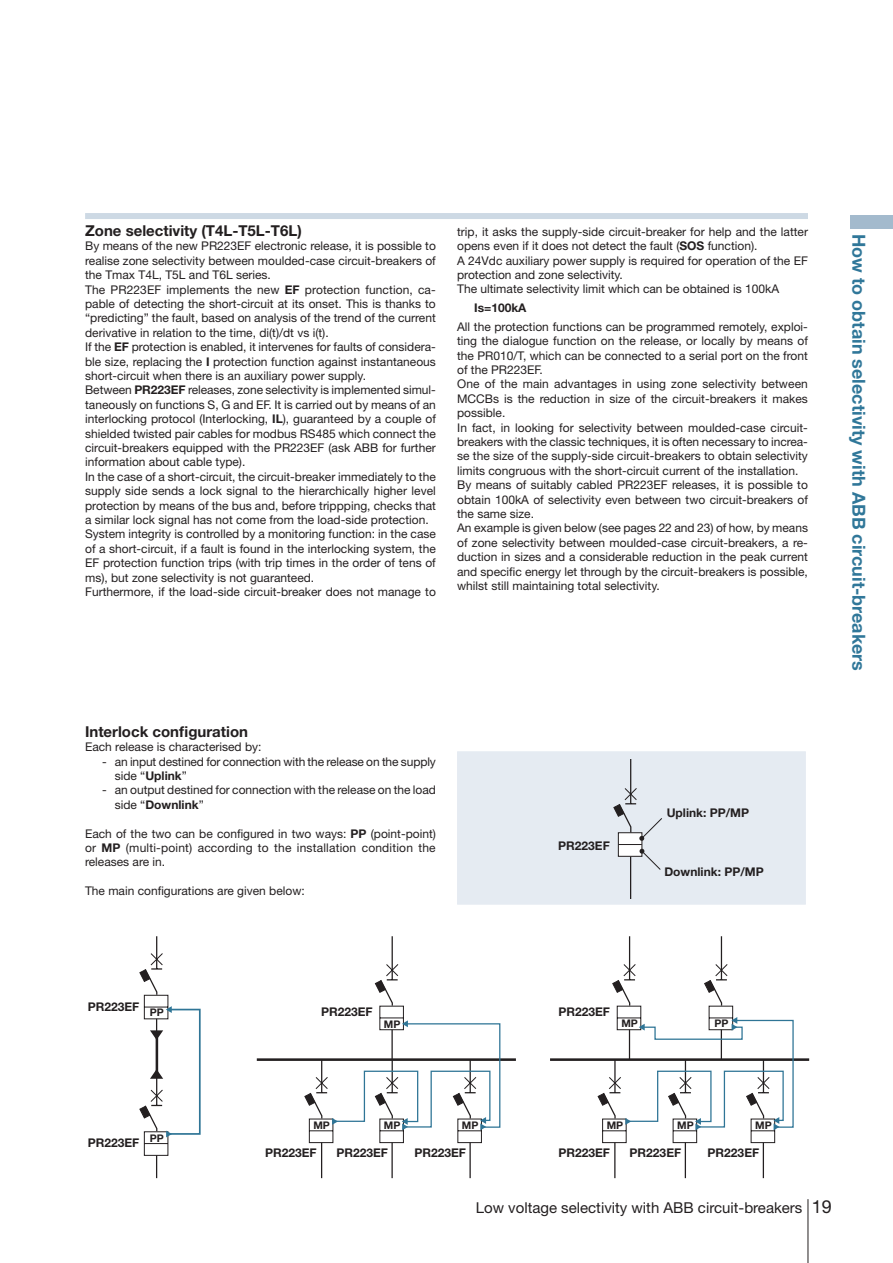
<style>
.page{position:relative;width:893px;height:1263px;background:#fff}
.page>*{position:absolute;margin:0;border:0;box-sizing:border-box;transform-origin:0 0}
.t1{font:700 18px "Helvetica Neue";color:#307799}
.t2{font:700 15px "Helvetica Neue";color:#231f20}
.t3{font:15px "Helvetica Neue";color:#231f20}
.t4{font:12px/14.4px "Helvetica Neue";color:#231f20}
.t5{font:700 12px "Helvetica Neue";color:#231f20}
.t6{font:700 10.5px "Helvetica Neue";color:#231f20}
.s1{font-weight:700}
.s2{font-size:18px}
</style>
<div class="page">
<hr style="left:808px;top:1199px;width:1px;height:64px;background:#231f20">
<div style="left:457px;top:751px;width:349px;height:153px;background:#e5ebf2"></div>
<div style="left:850px;top:215px;width:43px;height:13px;background:#a3bacd"></div>
<div style="left:85px;top:213px;width:723px;height:6px;background:#cdd9e4"></div>
<hr style="left:630px;top:759px;width:1px;height:45px;background:#231f20">
<hr style="left:630px;top:856px;width:1px;height:43px;background:#231f20">
<svg style="left:613px;top:787px;width:49px;height:83px"></svg>
<hr style="left:550px;top:1058px;width:259px;height:3px;background:#231f20">
<hr style="left:629px;top:936px;width:1px;height:44px;background:#231f20">
<hr style="left:721px;top:936px;width:1px;height:44px;background:#231f20">
<hr style="left:763px;top:1142px;width:1px;height:36px;background:#231f20">
<hr style="left:685px;top:1142px;width:1px;height:36px;background:#231f20">
<hr style="left:614px;top:1142px;width:2px;height:36px;background:#231f20">
<svg style="left:597px;top:963px;width:197px;height:180px"></svg>
<hr style="left:257px;top:1058px;width:259px;height:3px;background:#231f20">
<hr style="left:392px;top:936px;width:1px;height:44px;background:#231f20">
<hr style="left:469px;top:1142px;width:2px;height:36px;background:#231f20">
<hr style="left:391px;top:1142px;width:2px;height:36px;background:#231f20">
<hr style="left:321px;top:1142px;width:1px;height:36px;background:#231f20">
<svg style="left:304px;top:963px;width:197px;height:180px"></svg>
<hr style="left:156px;top:936px;width:1px;height:33px;background:#231f20">
<svg style="left:139px;top:953px;width:62px;height:225px"></svg>
<p class="t2" style="left:85px;top:221px;width:218px">Zone selectivity (T4L-T5L-T6L)</p>
<p class="t4" style="left:85px;top:239px;width:352px">By means of the new PR223EF electronic release, it is possible to realise zone selectivity between moulded-case circuit-breakers of the Tmax T4L, T5L and T6L series.<br>The PR223EF implements the new <span class="s1">EF</span> protection function, ca&shy;pable of detecting the short-circuit at its onset. This is thanks to “predicting” the fault, based on analysis of the trend of the current derivative in relation to the time, di(t)/dt vs i(t).<br>If the <span class="s1">EF</span> protection is enabled, it intervenes for faults of considera&shy;ble size, replacing the <span class="s1">I</span> protection function against instantaneous short-circuit when there is an auxiliary power supply.<br>Between <span class="s1">PR223EF</span> releases, zone selectivity is implemented simul&shy;taneously on functions S, G and EF. It is carried out by means of an interlocking protocol (Interlocking, <span class="s1">IL</span>), guaranteed by a couple of shielded twisted pair cables for modbus RS485 which connect the circuit-breakers equipped with the PR223EF (ask ABB for further information about cable type).<br>In the case of a short-circuit, the circuit-breaker immediately to the supply side sends a lock signal to the hierarchically higher level protection by means of the bus and, before trippping, checks that a similar lock signal has not come from the load-side protection.<br>System integrity is controlled by a monitoring function: in the case of a short-circuit, if a fault is found in the interlocking system, the EF protection function trips (with trip times in the order of tens of ms), but zone selectivity is not guaranteed.<br>Furthermore, if the load-side circuit-breaker does not manage to</p>
<p class="t4" style="left:457px;top:224px;width:352px">trip, it asks the supply-side circuit-breaker for help and the latter opens even if it does not detect the fault (<span class="s1">SOS</span> function).<br>A 24Vdc auxiliary power supply is required for operation of the EF protection and zone selectivity.<br>The ultimate selectivity limit which can be obtained is 100kA</p>
<p class="t5" style="left:474px;top:300px;width:54px">Is=100kA</p>
<p class="t4" style="left:457px;top:319px;width:352px">All the protection functions can be programmed remotely, exploi&shy;ting the dialogue function on the release, or locally by means of the PR010/T, which can be connected to a serial port on the front of the PR223EF.<br>One of the main advantages in using zone selectivity between MCCBs is the reduction in size of the circuit-breakers it makes possible.<br>In fact, in looking for selectivity between moulded-case circuit&shy;breakers with the classic techniques, it is often necessary to increa&shy;se the size of the supply-side circuit-breakers to obtain selectivity limits congruous with the short-circuit current of the installation.<br>By means of suitably cabled PR223EF releases, it is possible to obtain 100kA of selectivity even between two circuit-breakers of the same size.<br>An example is given below (see pages 22 and 23) of how, by means of zone selectivity between moulded-case circuit-breakers, a re&shy;duction in sizes and a considerable reduction in the peak current and specific energy let through by the circuit-breakers is possible, whilst still maintaining total selectivity.</p>
<p class="t2" style="left:85px;top:722px;width:165px">Interlock configuration</p>
<p class="t4" style="left:85px;top:739px;width:178px">Each release is characterised by:</p>
<p class="t4" style="left:115px;top:754px;width:323px;text-indent:-13px">- an input destined for connection with the release on the supply side “<span class="s1">Uplink</span>”</p>
<p class="t4" style="left:115px;top:783px;width:323px;text-indent:-13px">- an output destined for connection with the release on the load side “<span class="s1">Downlink</span>”</p>
<p class="t4" style="left:85px;top:826px;width:352px;text-align:justify">Each of the two can be configured in two ways: <span class="s1">PP</span> (point-point) or <span class="s1">MP</span> (multi-point) according to the installation condition the releases are in.</p>
<p class="t4" style="left:85px;top:883px;width:221px">The main configurations are given below:</p>
<p class="t5" style="left:558px;top:838px;width:53px">PR223EF</p>
<p class="t5" style="left:667px;top:806px;width:84px">Uplink: PP/MP</p>
<p class="t5" style="left:664px;top:865px;width:101px">Downlink: PP/MP</p>
<h1 class="t1" style="left:870px;top:234px;width:438px;rotate:90deg">How to obtain selectivity with ABB circuit-breakers</h1>
<p class="t5" style="left:88px;top:999px;width:53px">PR223EF</p>
<p class="t6" style="left:150px;top:1006px;width:16px">PP</p>
<p class="t5" style="left:321px;top:1004px;width:53px">PR223EF</p>
<p class="t6" style="left:384px;top:1018px;width:18px">MP</p>
<p class="t5" style="left:558px;top:1004px;width:53px">PR223EF</p>
<p class="t6" style="left:621px;top:1017px;width:18px">MP</p>
<p class="t6" style="left:714px;top:1017px;width:16px">PP</p>
<p class="t5" style="left:88px;top:1135px;width:53px">PR223EF</p>
<p class="t6" style="left:150px;top:1132px;width:16px">PP</p>
<p class="t6" style="left:313px;top:1119px;width:18px">MP</p>
<p class="t6" style="left:384px;top:1119px;width:18px">MP</p>
<p class="t6" style="left:462px;top:1119px;width:18px">MP</p>
<p class="t5" style="left:265px;top:1145px;width:53px">PR223EF</p>
<p class="t5" style="left:336px;top:1145px;width:53px">PR223EF</p>
<p class="t5" style="left:414px;top:1145px;width:53px">PR223EF</p>
<p class="t6" style="left:607px;top:1119px;width:18px">MP</p>
<p class="t6" style="left:677px;top:1119px;width:18px">MP</p>
<p class="t6" style="left:755px;top:1119px;width:18px">MP</p>
<p class="t5" style="left:558px;top:1145px;width:53px">PR223EF</p>
<p class="t5" style="left:630px;top:1145px;width:53px">PR223EF</p>
<p class="t5" style="left:708px;top:1145px;width:53px">PR223EF</p>
<p class="t3" style="left:476px;top:1199px;width:358px">Low voltage selectivity with ABB circuit-breakers <span class="s2">19</span></p>
</div>
